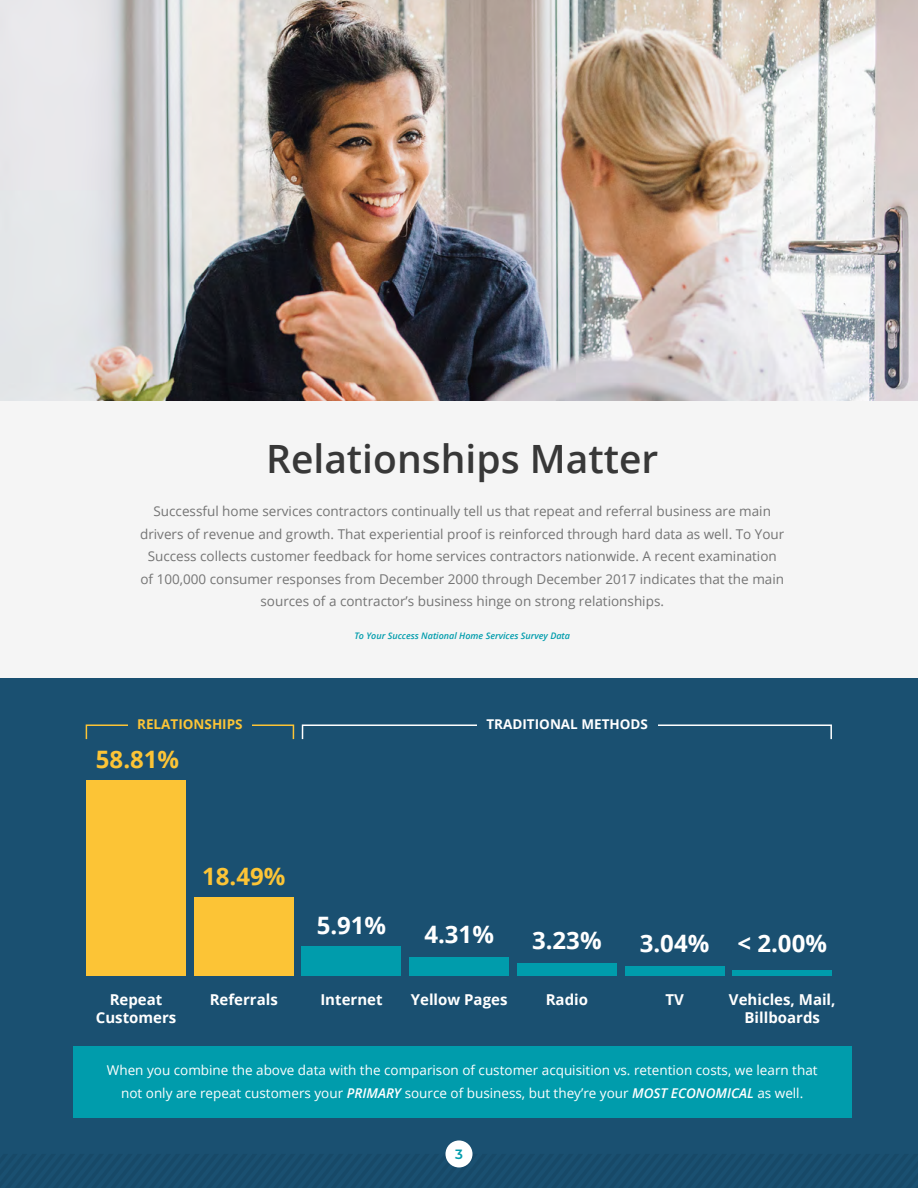
<style>
.page{position:relative;width:918px;height:1188px;background:#fff}
.page>*{position:absolute;margin:0;border:0;box-sizing:border-box;transform-origin:0 0}
.t1{font:600 39px "Open Sans";color:#383838}
.t2{font:700 24px "Open Sans";color:#fff}
.t3{font:700 24px "Open Sans";color:#fcc436}
.t4{font:700 15px/18px "Open Sans";color:#fff;text-align:center}
.t5{font:13.5px/22.5px "Open Sans";color:#747474;text-align:center}
.t6{font:13.5px/22.5px "Open Sans";color:#fff;text-align:center}
.t7{font:700 13.5px "Open Sans";color:#fff}
.t8{font:700 13.5px "Open Sans";color:#fcc436}
.t9{font:600 13.5px "Montserrat";color:#009cac}
.t10{font:italic 600 9px "Open Sans";color:#009cac}
.s1{font-weight:600;font-style:italic}
</style>
<div class="page">
<div style="left:0;top:654px;width:918px;height:534px;background:#1a5071"></div>
<div style="left:73px;top:1046px;width:779px;height:71px;background:#009cac"></div>
<img style="left:0;top:0;width:918px;height:401px">
<div style="left:446px;top:1140px;width:26px;height:27px;background:#fff;border-radius:50%"></div>
<div style="left:86px;top:780px;width:100px;height:196px;background:#fcc436"></div>
<div style="left:194px;top:897px;width:99px;height:79px;background:#fcc436"></div>
<div style="left:302px;top:946px;width:99px;height:30px;background:#009cac"></div>
<div style="left:410px;top:957px;width:99px;height:19px;background:#009cac"></div>
<div style="left:517px;top:963px;width:100px;height:13px;background:#009cac"></div>
<div style="left:625px;top:966px;width:99px;height:10px;background:#009cac"></div>
<div style="left:733px;top:970px;width:99px;height:6px;background:#009cac"></div>
<div style="left:0;top:401px;width:918px;height:277px;background:#f5f5f5"></div>
<h1 class="t1" style="left:266px;top:432px;width:394px">Relationships Matter</h1>
<p class="t5" style="left:140px;top:500px;width:646px">Successful home services contractors continually tell us that repeat and referral business are main drivers of revenue and growth. That experiential proof is reinforced through hard data as well. To Your Success collects customer feedback for home services contractors nationwide. A recent examination of 100,000 consumer responses from December 2000 through December 2017 indicates that the main sources of a contractor’s business hinge on strong relationships.</p>
<p class="t10" style="left:354px;top:629px;width:217px">To Your Success National Home Services Survey Data</p>
<p class="t8" style="left:137px;top:715px;width:107px">RELATIONSHIPS</p>
<p class="t7" style="left:486px;top:715px;width:163px">TRADITIONAL METHODS</p>
<h2 class="t3" style="left:96px;top:742px;width:85px">58.81%</h2>
<h2 class="t3" style="left:202px;top:859px;width:85px">18.49%</h2>
<h2 class="t2" style="left:317px;top:908px;width:71px">5.91%</h2>
<h2 class="t2" style="left:424px;top:917px;width:71px">4.31%</h2>
<h2 class="t2" style="left:532px;top:923px;width:71px">3.23%</h2>
<h2 class="t2" style="left:640px;top:926px;width:189px">3.04% &lt; 2.00%</h2>
<p class="t4" style="left:96px;top:990px;width:82px">Repeat<br>Customers</p>
<p class="t4" style="left:210px;top:990px;width:70px">Referrals</p>
<p class="t4" style="left:320px;top:990px;width:64px">Internet</p>
<p class="t4" style="left:411px;top:990px;width:98px">Yellow Pages</p>
<p class="t4" style="left:546px;top:990px;width:44px">Radio</p>
<p class="t4" style="left:665px;top:990px;width:20px">TV</p>
<p class="t4" style="left:729px;top:990px;width:108px">Vehicles, Mail,<br>Billboards</p>
<p class="t6" style="left:107px;top:1059px;width:712px">When you combine the above data with the comparison of customer acquisition vs. retention costs, we learn that not only are repeat customers your <span class="s1">PRIMARY</span> source of business, but they’re your <span class="s1">MOST ECONOMICAL</span> as well.</p>
<p class="t9" style="left:455px;top:1145px;width:9px">3</p>
</div>
